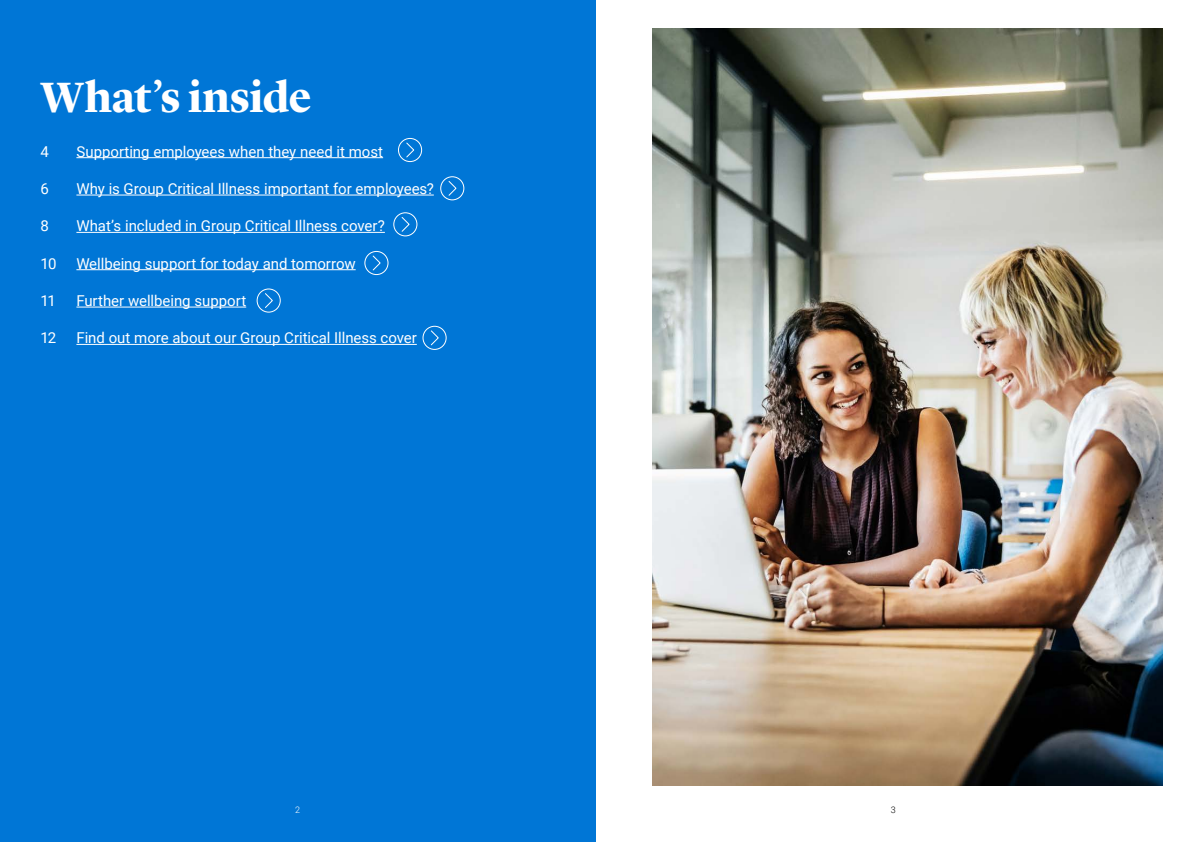
<style>
.page{position:relative;width:1191px;height:842px;background:#fff}
.page>*{position:absolute;margin:0;border:0;box-sizing:border-box;transform-origin:0 0}
.Page_Headings{font:700 44px "Lyon Display";letter-spacing:-.01em;color:#fff}
.Paragraph_heading{font:15px "Roboto";color:#fff}
.t1{font:300 9px "Roboto";color:#000}
.t2{font:300 9px "Roboto";color:#fff}
</style>
<div class="page">
<div style="left:0;top:0;width:595px;height:842px;background:#0076d6"></div>
<hr style="left:76px;top:157px;width:307px;height:1px;background:#fff">
<hr style="left:76px;top:195px;width:358px;height:1px;background:#fff">
<hr style="left:76px;top:232px;width:309px;height:1px;background:#fff">
<hr style="left:76px;top:269px;width:280px;height:1px;background:#fff">
<hr style="left:76px;top:307px;width:170px;height:1px;background:#fff">
<hr style="left:76px;top:344px;width:341px;height:1px;background:#fff">
<img style="left:652px;top:28px;width:510px;height:757px">
<div style="left:398px;top:138px;width:24px;height:24px;border:1px solid #fff;border-radius:50%"></div>
<svg style="left:406px;top:142px;width:8px;height:16px"></svg>
<div style="left:440px;top:176px;width:24px;height:24px;border:1px solid #fff;border-radius:50%"></div>
<svg style="left:448px;top:181px;width:9px;height:15px"></svg>
<div style="left:393px;top:212px;width:24px;height:24px;border:1px solid #fff;border-radius:50%"></div>
<svg style="left:401px;top:217px;width:9px;height:15px"></svg>
<div style="left:364px;top:251px;width:24px;height:24px;border:1px solid #fff;border-radius:50%"></div>
<svg style="left:372px;top:255px;width:9px;height:16px"></svg>
<div style="left:257px;top:288px;width:24px;height:25px;border:1px solid #fff;border-radius:50%"></div>
<svg style="left:265px;top:293px;width:8px;height:15px"></svg>
<div style="left:422px;top:326px;width:24px;height:24px;border:1px solid #fff;border-radius:50%"></div>
<svg style="left:430px;top:330px;width:9px;height:16px"></svg>
<p class="Page_Headings" style="left:40px;top:64px;width:273px">What’s inside</p>
<p class="Paragraph_heading" style="left:40px;top:141px;width:10px">4</p>
<p class="Paragraph_heading" style="left:76px;top:141px;width:308px">Supporting employees when they need it most</p>
<p class="Paragraph_heading" style="left:40px;top:178px;width:10px">6</p>
<p class="Paragraph_heading" style="left:76px;top:178px;width:359px">Why is Group Critical Illness important for employees?</p>
<p class="Paragraph_heading" style="left:40px;top:215px;width:10px">8</p>
<p class="Paragraph_heading" style="left:76px;top:215px;width:310px">What’s included in Group Critical Illness cover?</p>
<p class="Paragraph_heading" style="left:40px;top:253px;width:18px">10</p>
<p class="Paragraph_heading" style="left:76px;top:253px;width:281px">Wellbeing support for today and tomorrow</p>
<p class="Paragraph_heading" style="left:40px;top:290px;width:17px">11</p>
<p class="Paragraph_heading" style="left:76px;top:290px;width:171px">Further wellbeing support</p>
<p class="Paragraph_heading" style="left:40px;top:327px;width:17px">12</p>
<p class="Paragraph_heading" style="left:76px;top:327px;width:342px">Find out more about our Group Critical Illness cover</p>
<p class="t2" style="left:295px;top:804px;width:6px">2</p>
<p class="t1" style="left:890px;top:804px;width:6px">3</p>
</div>
